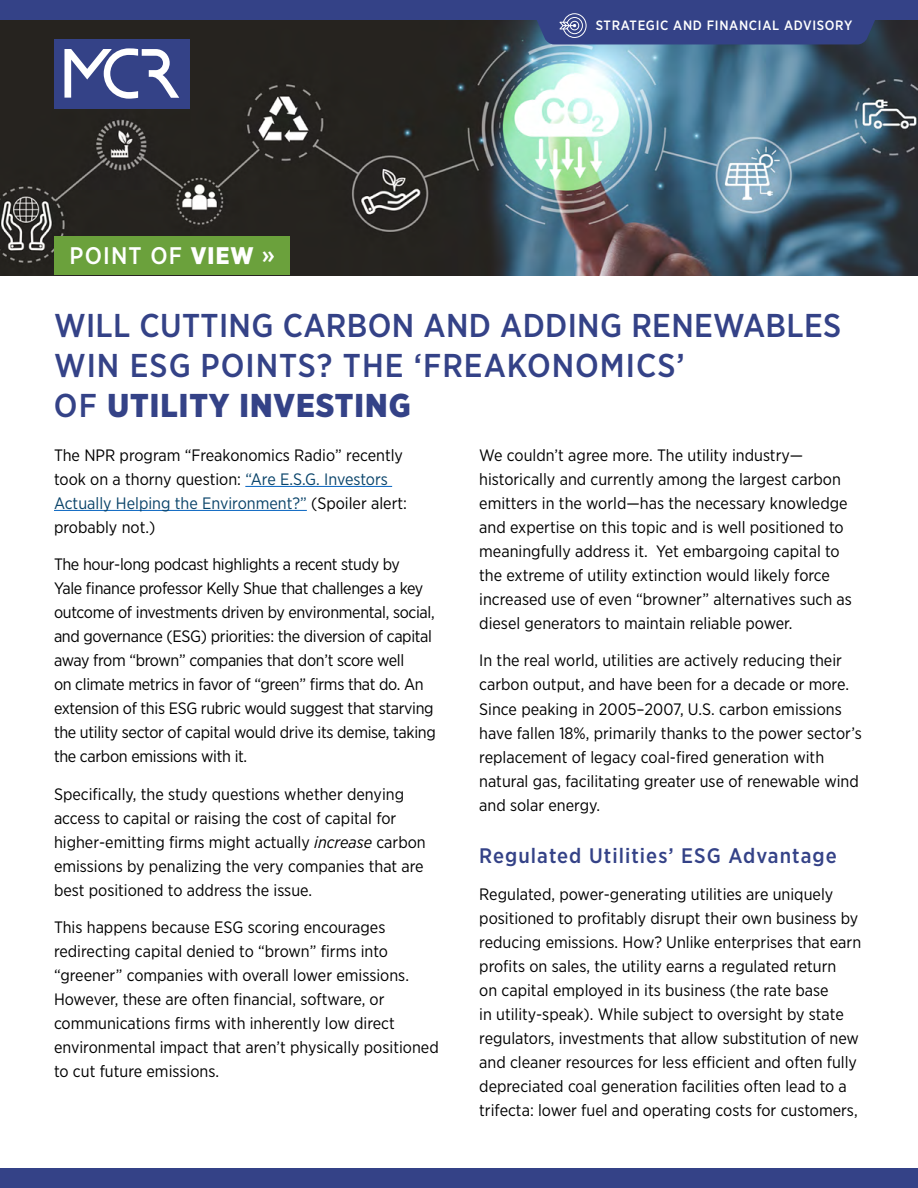
<style>
.page{position:relative;width:918px;height:1188px;background:#fff}
.page>*{position:absolute;margin:0;border:0;box-sizing:border-box;transform-origin:0 0}
.t1{font:500 33px/39.6px "Gotham Narrow";letter-spacing:.01em;color:#344287}
.t2{font:500 24px "Gotham Narrow";letter-spacing:.05em;color:#fff}
.t3{font:500 21px "Gotham Narrow";letter-spacing:.05em;color:#344287}
.t4{font:16.5px/24px "Gotham Narrow";color:#000}
.t5{font:16.5px/24px "Gotham Narrow";letter-spacing:-.02em;color:#000}
.t6{font:500 13.5px "Gotham Narrow";letter-spacing:.05em;color:#fff}
.s1{font-weight:900}
.s2{color:#094369}
.s3{font-style:italic}
</style>
<div class="page">
<img style="left:0;top:19px;width:918px;height:256px">
<div style="left:0;top:1169px;width:918px;height:19px;background:#344287"></div>
<div style="left:54px;top:237px;width:235px;height:38px;background:#6ba13c"></div>
<hr style="left:245px;top:486px;width:147px;height:1px;background:#0563c1">
<hr style="left:54px;top:510px;width:253px;height:1px;background:#0563c1">
<div style="left:0;top:0;width:918px;height:19px;background:#344287"></div>
<svg style="left:532px;top:13px;width:348px;height:31px"></svg>
<div style="left:54px;top:39px;width:136px;height:70px;background:#344287"></div>
<svg style="left:64px;top:48px;width:115px;height:51px"></svg>
<h2 class="t2" style="left:70px;top:241px;width:207px">POINT OF <span class="s1">VIEW</span> »</h2>
<p class="t6" style="left:596px;top:17px;width:258px">STRATEGIC AND FINANCIAL ADVISORY</p>
<h1 class="t1" style="left:54px;top:305px;width:789px">WILL CUTTING CARBON AND ADDING RENEWABLES<br>WIN ESG POINTS? THE ‘FREAKONOMICS’<br>OF <span class="s1">UTILITY INVESTING</span></h1>
<p class="t4" style="left:54px;top:443px;width:355px">The NPR program “Freakonomics Radio” recently took on a thorny question: <span class="s2">“Are E.S.G. Investors Actually Helping the Environment?”</span> (Spoiler alert: probably not.)</p>
<p class="t5" style="left:54px;top:552px;width:383px">The hour-long podcast highlights a recent study by<br>Yale finance professor Kelly Shue that challenges a key outcome of investments driven by environmental, social, and governance (ESG) priorities: the diversion of capital away from “brown” companies that don’t score well<br>on climate metrics in favor of “green” firms that do. An extension of this ESG rubric would suggest that starving the utility sector of capital would drive its demise, taking the carbon emissions with it.</p>
<p class="t4" style="left:54px;top:782px;width:373px">Specifically, the study questions whether denying access to capital or raising the cost of capital for higher-emitting firms might actually <span class="s3">increase</span> carbon emissions by penalizing the very companies that are best positioned to address the issue.</p>
<p class="t4" style="left:54px;top:915px;width:386px">This happens because ESG scoring encourages redirecting capital denied to “brown” firms into “greener” companies with overall lower emissions.<br>However, these are often financial, software, or communications firms with inherently low direct environmental impact that aren’t physically positioned to cut future emissions.</p>
<p class="t4" style="left:479px;top:443px;width:374px">We couldn’t agree more. The utility industry— historically and currently among the largest carbon emitters in the world—has the necessary knowledge and expertise on this topic and is well positioned to meaningfully address it. Yet embargoing capital to the extreme of utility extinction would likely force increased use of even “browner” alternatives such as diesel generators to maintain reliable power.</p>
<p class="t4" style="left:479px;top:648px;width:384px">In the real world, utilities are actively reducing their carbon output, and have been for a decade or more.<br>Since peaking in 2005–2007, U.S. carbon emissions have fallen 18%, primarily thanks to the power sector’s replacement of legacy coal-fired generation with natural gas, facilitating greater use of renewable wind and solar energy.</p>
<p class="t3" style="left:479px;top:842px;width:359px">Regulated Utilities’ ESG Advantage</p>
<p class="t4" style="left:479px;top:882px;width:383px">Regulated, power-generating utilities are uniquely positioned to profitably disrupt their own business by reducing emissions. How? Unlike enterprises that earn profits on sales, the utility earns a regulated return<br>on capital employed in its business (the rate base<br>in utility-speak). While subject to oversight by state regulators, investments that allow substitution of new and cleaner resources for less efficient and often fully depreciated coal generation facilities often lead to a trifecta: lower fuel and operating costs for customers,</p>
</div>
